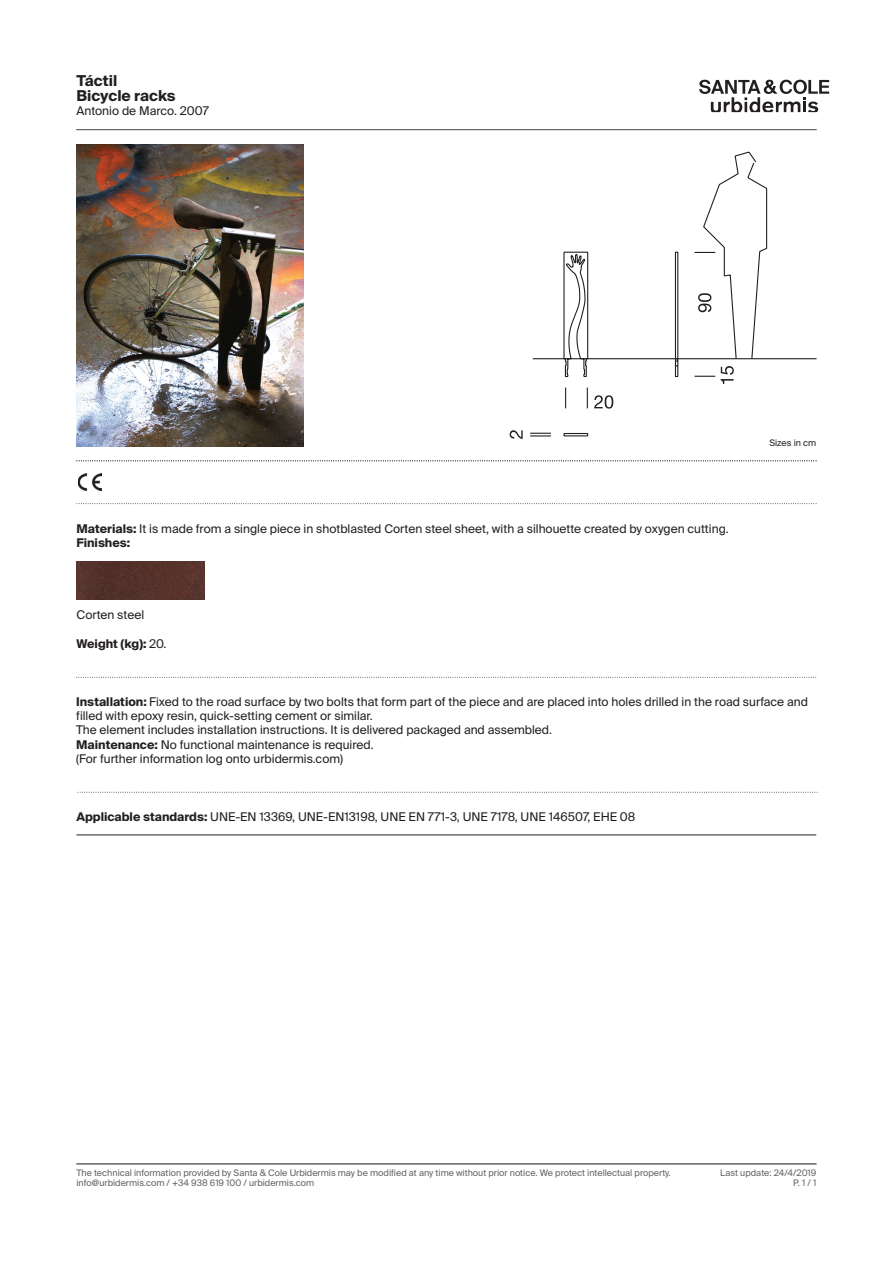
<style>
.page{position:relative;width:893px;height:1263px;background:#fff}
.page>*{position:absolute;margin:0;border:0;box-sizing:border-box;transform-origin:0 0}
.t1{font:700 15px "Suisse Intl";color:#231f20}
.t2{font:12px/14.4px "Suisse Intl";color:#231f20}
.t3{font:700 12px "Suisse Intl";color:#231f20}
.t4{font:9px/10.8px "Suisse Intl";color:#636366}
.t5{font:9px "Suisse Intl";color:#231f20}
.s1{font-weight:700}
.s2{font-weight:400}
</style>
<div class="page">
<svg style="left:78px;top:677px;width:739px;height:1px"></svg>
<hr style="left:77px;top:834px;width:739px;height:1px;background:#231f20">
<svg style="left:78px;top:792px;width:740px;height:1px"></svg>
<hr style="left:77px;top:129px;width:739px;height:1px;background:#636366">
<hr style="left:77px;top:1163px;width:739px;height:1px;background:#636366">
<svg style="left:699px;top:80px;width:130px;height:32px"></svg>
<div style="left:77px;top:562px;width:127px;height:38px;background:#54322b"></div>
<svg style="left:77px;top:503px;width:740px;height:1px"></svg>
<img style="left:78px;top:473px;width:24px;height:17px">
<svg style="left:77px;top:460px;width:740px;height:1px"></svg>
<img style="left:76px;top:144px;width:227px;height:302px">
<svg style="left:510px;top:430px;width:13px;height:9px"></svg>
<svg style="left:530px;top:152px;width:238px;height:285px"></svg>
<p class="t1" style="left:77px;top:72px;width:42px">Táctil</p>
<p class="t2" style="left:77px;top:104px;width:134px">Antonio de Marco. 2007</p>
<p class="t1" style="left:77px;top:87px;width:101px">Bicycle racks</p>
<p class="t2" style="left:77px;top:521px;width:654px"><span class="s1">Materials:</span> It is made from a single piece in shotblasted Corten steel sheet, with a silhouette created by oxygen cutting.</p>
<p class="t3" style="left:77px;top:536px;width:55px">Finishes:</p>
<p class="t2" style="left:77px;top:608px;width:69px">Corten steel</p>
<p class="t3" style="left:77px;top:637px;width:91px">Weight (kg): <span class="s2">20.</span></p>
<p class="t5" style="left:769px;top:438px;width:48px">Sizes in cm</p>
<p class="t2" style="left:76px;top:694px;width:733px"><span class="s1">Installation:</span> Fixed to the road surface by two bolts that form part of the piece and are placed into holes drilled in the road surface and filled with epoxy resin, quick-setting cement or similar.</p>
<p class="t2" style="left:76px;top:723px;width:477px">The element includes installation instructions. It is delivered packaged and assembled.</p>
<p class="t2" style="left:76px;top:737px;width:299px"><span class="s1">Maintenance:</span> No functional maintenance is required.</p>
<p class="t2" style="left:76px;top:752px;width:268px">(For further information log onto urbidermis.com)</p>
<p class="t2" style="left:76px;top:809px;width:560px"><span class="s1">Applicable standards:</span> UNE-EN 13369, UNE-EN13198, UNE EN 771-3, UNE 7178, UNE 146507, EHE 08</p>
<p class="t4" style="left:77px;top:1167px;width:596px">The technical information provided by Santa &amp; Cole Urbidermis may be modified at any time without prior notice. We protect intellectual property. info@urbidermis.com / +34 938 619 100 / urbidermis.com</p>
<p class="t4" style="left:720px;top:1167px;width:98px">Last update: 24/4/2019</p>
<p class="t4" style="left:793px;top:1178px;width:25px">P. 1 / 1</p>
</div>
